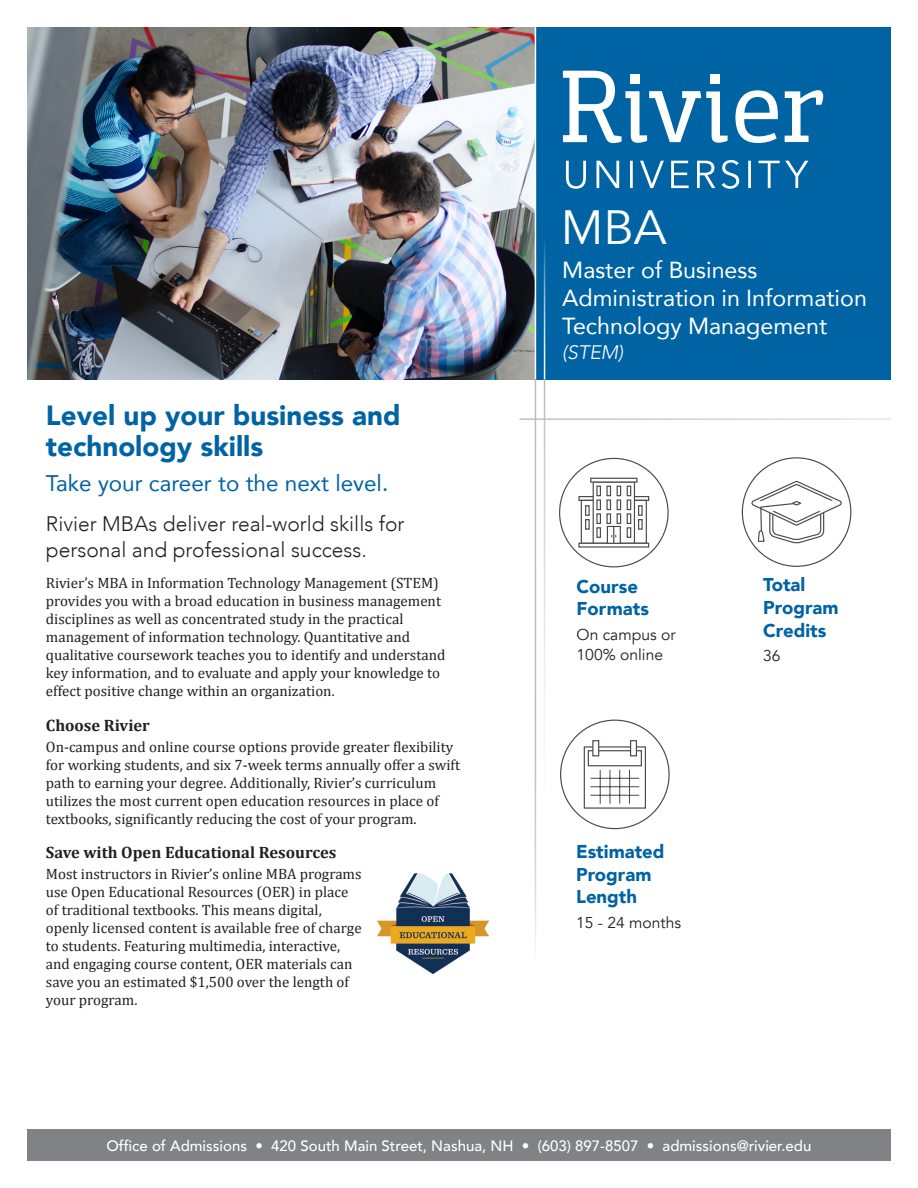
<style>
.page{position:relative;width:918px;height:1188px;background:#fff}
.page>*{position:absolute;margin:0;border:0;box-sizing:border-box;transform-origin:0 0}
.t1{font:48px "Avenir";color:#fff}
.body_copy{font:900 27.75px/31.5px "Avenir";color:#0063a4}
.t2{font:23.25px/27.8px "Avenir";color:#fff}
.body_copy-2{font:22.5px "Avenir";color:#0063a4}
.body_copy-3{font:300 21px/25.5px "Avenir";color:#231f20}
.t3{font:italic 300 19.5px "Avenir";color:#fff}
.t4{font:900 18.6px/22.8px "Avenir";color:#0063a4}
.body_copy-4{font:700 16.5px "Cambria";color:#231f20}
.t5{font:15.6px/20px "Avenir";color:#231f20}
.body_copy-5{font:15px/18px "Cambria";color:#231f20}
.body_copy-6{font:500 15px "Avenir";color:#fff}
</style>
<div class="page">
<img style="left:27px;top:27px;width:508px;height:352px">
<div style="left:27px;top:1130px;width:864px;height:31px;background:#808285"></div>
<div style="left:536px;top:27px;width:355px;height:352px;background:#0063a4"></div>
<hr style="left:544px;top:237px;width:1px;height:142px;background:#fff">
<hr style="left:544px;top:379px;width:1px;height:438px;background:#bcbdc0">
<hr style="left:535px;top:379px;width:1px;height:582px;background:#bcbdc0">
<hr style="left:519px;top:418px;width:372px;height:2px;background:#bcbdc0">
<svg style="left:559px;top:458px;width:110px;height:110px"></svg>
<svg style="left:741px;top:457px;width:111px;height:110px"></svg>
<svg style="left:560px;top:719px;width:110px;height:111px"></svg>
<div style="left:592px;top:740px;width:7px;height:16px;background:#fff;border:1px solid #4c484b"></div>
<div style="left:630px;top:740px;width:7px;height:16px;background:#fff;border:1px solid #4c484b"></div>
<hr style="left:619px;top:770px;width:1px;height:34px;background:#4c484b">
<hr style="left:590px;top:778px;width:49px;height:1px;background:#4c484b">
<hr style="left:590px;top:786px;width:49px;height:1px;background:#4c484b">
<hr style="left:590px;top:795px;width:49px;height:1px;background:#4c484b">
<hr style="left:629px;top:770px;width:1px;height:34px;background:#4c484b">
<hr style="left:610px;top:770px;width:1px;height:34px;background:#4c484b">
<hr style="left:600px;top:770px;width:1px;height:34px;background:#4c484b">
<svg style="left:735px;top:90px;width:43px;height:53px"></svg>
<svg style="left:563px;top:71px;width:165px;height:72px"></svg>
<svg style="left:785px;top:90px;width:38px;height:52px"></svg>
<div style="left:710px;top:74px;width:10px;height:9px;background:#fff"></div>
<svg style="left:566px;top:160px;width:242px;height:29px"></svg>
<img style="left:377px;top:874px;width:112px;height:100px">
<p class="body_copy" style="left:46px;top:398px;width:356px">Level up your business and technology skills</p>
<p class="body_copy-2" style="left:46px;top:465px;width:344px">Take your career to the next level.</p>
<p class="body_copy-3" style="left:46px;top:511px;width:360px">Rivier MBAs deliver real-world skills for personal and professional success.</p>
<p class="body_copy-5" style="left:46px;top:574px;width:401px">Rivier’s MBA in Information Technology Management (STEM) provides you with a broad education in business management disciplines as well as concentrated study in the practical management of information technology. Quantitative and qualitative coursework teaches you to identify and understand key information, and to evaluate and apply your knowledge to effect positive change within an organization.</p>
<p class="body_copy-4" style="left:46px;top:713px;width:106px">Choose Rivier</p>
<p class="body_copy-5" style="left:46px;top:738px;width:416px">On-campus and online course options provide greater flexibility for working students, and six 7-week terms annually offer a swift path to earning your degree. Additionally, Rivier’s curriculum utilizes the most current open education resources in place of textbooks, significantly reducing the cost of your program.</p>
<p class="body_copy-4" style="left:46px;top:841px;width:292px">Save with Open Educational Resources</p>
<p class="body_copy-5" style="left:46px;top:865px;width:317px">Most instructors in Rivier’s online MBA programs use Open Educational Resources (OER) in place of traditional textbooks. This means digital, openly licensed content is available free of charge to students. Featuring multimedia, interactive, and engaging course content, OER materials can save you an estimated $1,500 over the length of your program.</p>
<p class="t1" style="left:561px;top:199px;width:107px">MBA</p>
<p class="t2" style="left:562px;top:255px;width:306px">Master of Business<br>Administration in Information<br>Technology Management</p>
<p class="t3" style="left:562px;top:341px;width:63px">(STEM)</p>
<p class="t4" style="left:577px;top:574px;width:74px">Course<br>Formats</p>
<p class="t5" style="left:577px;top:625px;width:101px">On campus or<br>100% online</p>
<p class="t4" style="left:576px;top:839px;width:90px">Estimated<br>Program<br>Length</p>
<p class="t5" style="left:576px;top:913px;width:107px">15 - 24 months</p>
<p class="t4" style="left:763px;top:573px;width:77px">Total<br>Program<br>Credits</p>
<p class="t5" style="left:763px;top:646px;width:19px">36</p>
<p class="body_copy-6" style="left:107px;top:1133px;width:706px">Office of Admissions • 420 South Main Street, Nashua, NH • (603) 897-8507 • admissions@rivier.edu</p>
</div>
